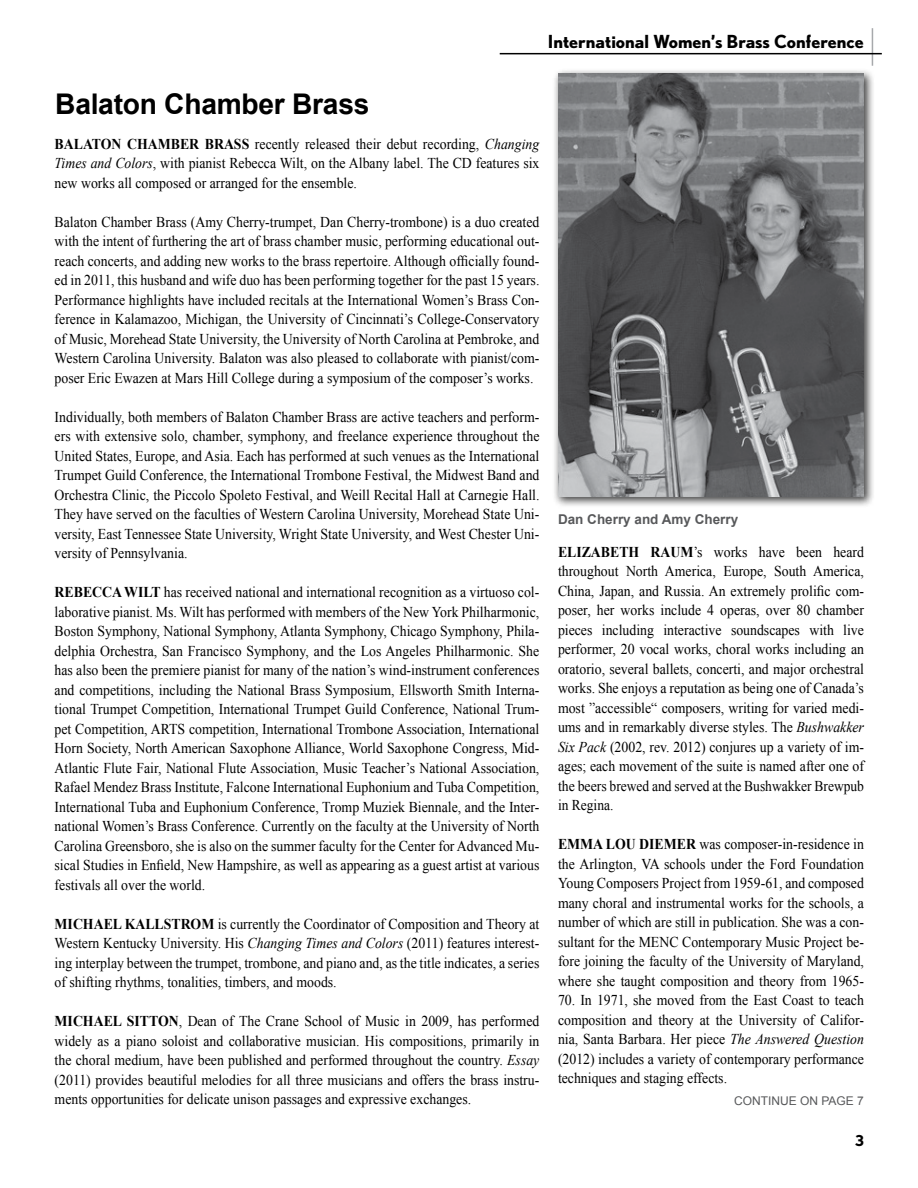
<style>
.page{position:relative;width:918px;height:1188px;background:#fff}
.page>*{position:absolute;margin:0;border:0;box-sizing:border-box;transform-origin:0 0}
.t1{font:700 28.5px "Arial";letter-spacing:-.01em;color:#000}
.t2{font:700 18px "Nobel";color:#000}
.t3{font:15px/19.5px "Times New Roman";color:#000;text-align:justify;scale:.92 1}
.t4{font:700 15px "Nobel";color:#000}
.t5{font:700 13.5px "Arial";color:#58595b}
.t6{font:12px "Arial";color:#58595b}
.s1{font-weight:700}
.s2{font-style:italic}
</style>
<div class="page">
<hr style="left:872px;top:28px;width:1px;height:38px;background:#a7a9ac">
<hr style="left:500px;top:53px;width:382px;height:1px;background:#000">
<div style="left:553px;top:68px;width:322px;height:440px;background:#000;opacity:.75"></div>
<img style="left:558px;top:73px;width:306px;height:424px">
<p class="t2" style="left:548px;top:31px;width:318px">International Women’s Brass Conference</p>
<h1 class="t1" style="left:55px;top:85px;width:316px">Balaton Chamber Brass</h1>
<p class="t3" style="left:55px;top:134px;width:528px"><span class="s1">BALATON CHAMBER BRASS</span> recently released their debut recording, <span class="s2">Changing Times and Colors</span>, with pianist Rebecca Wilt, on the Albany label. The CD features six new works all composed or arranged for the ensemble.</p>
<p class="t3" style="left:55px;top:212px;width:529px">Balaton Chamber Brass (Amy Cherry-trumpet, Dan Cherry-trombone) is a duo created with the intent of furthering the art of brass chamber music, performing educational out&shy;reach concerts, and adding new works to the brass repertoire. Although officially found&shy;ed in 2011, this husband and wife duo has been performing together for the past 15 years.<br>Performance highlights have included recitals at the International Women’s Brass Con&shy;ference in Kalamazoo, Michigan, the University of Cincinnati’s College-Conservatory of Music, Morehead State University, the University of North Carolina at Pembroke, and Western Carolina University. Balaton was also pleased to collaborate with pianist/com&shy;poser Eric Ewazen at Mars Hill College during a symposium of the composer’s works.</p>
<p class="t3" style="left:55px;top:407px;width:529px">Individually, both members of Balaton Chamber Brass are active teachers and perform&shy;ers with extensive solo, chamber, symphony, and freelance experience throughout the United States, Europe, and Asia. Each has performed at such venues as the International Trumpet Guild Conference, the International Trombone Festival, the Midwest Band and Orchestra Clinic, the Piccolo Spoleto Festival, and Weill Recital Hall at Carnegie Hall.<br>They have served on the faculties of Western Carolina University, Morehead State Uni&shy;versity, East Tennessee State University, Wright State University, and West Chester Uni&shy;versity of Pennsylvania.</p>
<p class="t3" style="left:55px;top:582px;width:528px"><span class="s1">REBECCA WILT</span> has received national and international recognition as a virtuoso col&shy;laborative pianist. Ms. Wilt has performed with members of the New York Philharmonic, Boston Symphony, National Symphony, Atlanta Symphony, Chicago Symphony, Phila&shy;delphia Orchestra, San Francisco Symphony, and the Los Angeles Philharmonic. She has also been the premiere pianist for many of the nation’s wind-instrument conferences and competitions, including the National Brass Symposium, Ellsworth Smith Interna&shy;tional Trumpet Competition, International Trumpet Guild Conference, National Trum&shy;pet Competition, ARTS competition, International Trombone Association, International Horn Society, North American Saxophone Alliance, World Saxophone Congress, Mid-Atlantic Flute Fair, National Flute Association, Music Teacher’s National Association, Rafael Mendez Brass Institute, Falcone International Euphonium and Tuba Competition, International Tuba and Euphonium Conference, Tromp Muziek Biennale, and the Inter&shy;national Women’s Brass Conference. Currently on the faculty at the University of North Carolina Greensboro, she is also on the summer faculty for the Center for Advanced Mu&shy;sical Studies in Enfield, New Hampshire, as well as appearing as a guest artist at various festivals all over the world.</p>
<p class="t3" style="left:55px;top:914px;width:528px"><span class="s1">MICHAEL KALLSTROM</span> is currently the Coordinator of Composition and Theory at Western Kentucky University. His <span class="s2">Changing Times and Colors</span> (2011) features interest&shy;ing interplay between the trumpet, trombone, and piano and, as the title indicates, a series of shifting rhythms, tonalities, timbers, and moods.</p>
<p class="t3" style="left:55px;top:1011px;width:528px"><span class="s1">MICHAEL SITTON</span>, Dean of The Crane School of Music in 2009, has performed widely as a piano soloist and collaborative musician. His compositions, primarily in the choral medium, have been published and performed throughout the country. <span class="s2">Essay </span>(2011) provides beautiful melodies for all three musicians and offers the brass instru&shy;ments opportunities for delicate unison passages and expressive exchanges.</p>
<p class="t5" style="left:558px;top:510px;width:182px">Dan Cherry and Amy Cherry</p>
<p class="t3" style="left:558px;top:542px;width:334px"><span class="s1">ELIZABETH RAUM</span>’s works have been heard throughout North America, Europe, South America, China, Japan, and Russia. An extremely prolific com&shy;poser, her works include 4 operas, over 80 chamber pieces including interactive soundscapes with live performer, 20 vocal works, choral works including an oratorio, several ballets, concerti, and major orchestral works. She enjoys a reputation as being one of Canada’s most ”accessible“ composers, writing for varied medi&shy;ums and in remarkably diverse styles. The <span class="s2">Bushwakker Six Pack</span> (2002, rev. 2012) conjures up a variety of im&shy;ages; each movement of the suite is named after one of the beers brewed and served at the Bushwakker Brewpub in Regina.</p>
<p class="t3" style="left:558px;top:834px;width:334px"><span class="s1">EMMA LOU DIEMER</span> was composer-in-residence in the Arlington, VA schools under the Ford Foundation Young Composers Project from 1959-61, and composed many choral and instrumental works for the schools, a number of which are still in publication. She was a con&shy;sultant for the MENC Contemporary Music Project be&shy;fore joining the faculty of the University of Maryland, where she taught composition and theory from 1965-</p>
<p class="t3" style="left:558px;top:990px;width:334px">70. In 1971, she moved from the East Coast to teach composition and theory at the University of Califor&shy;nia, Santa Barbara. Her piece <span class="s2">The Answered Question </span>(2012) includes a variety of contemporary performance techniques and staging effects.</p>
<p class="t6" style="left:734px;top:1093px;width:131px">CONTINUE ON PAGE 7</p>
<p class="t4" style="left:855px;top:1132px;width:10px">3</p>
</div>
